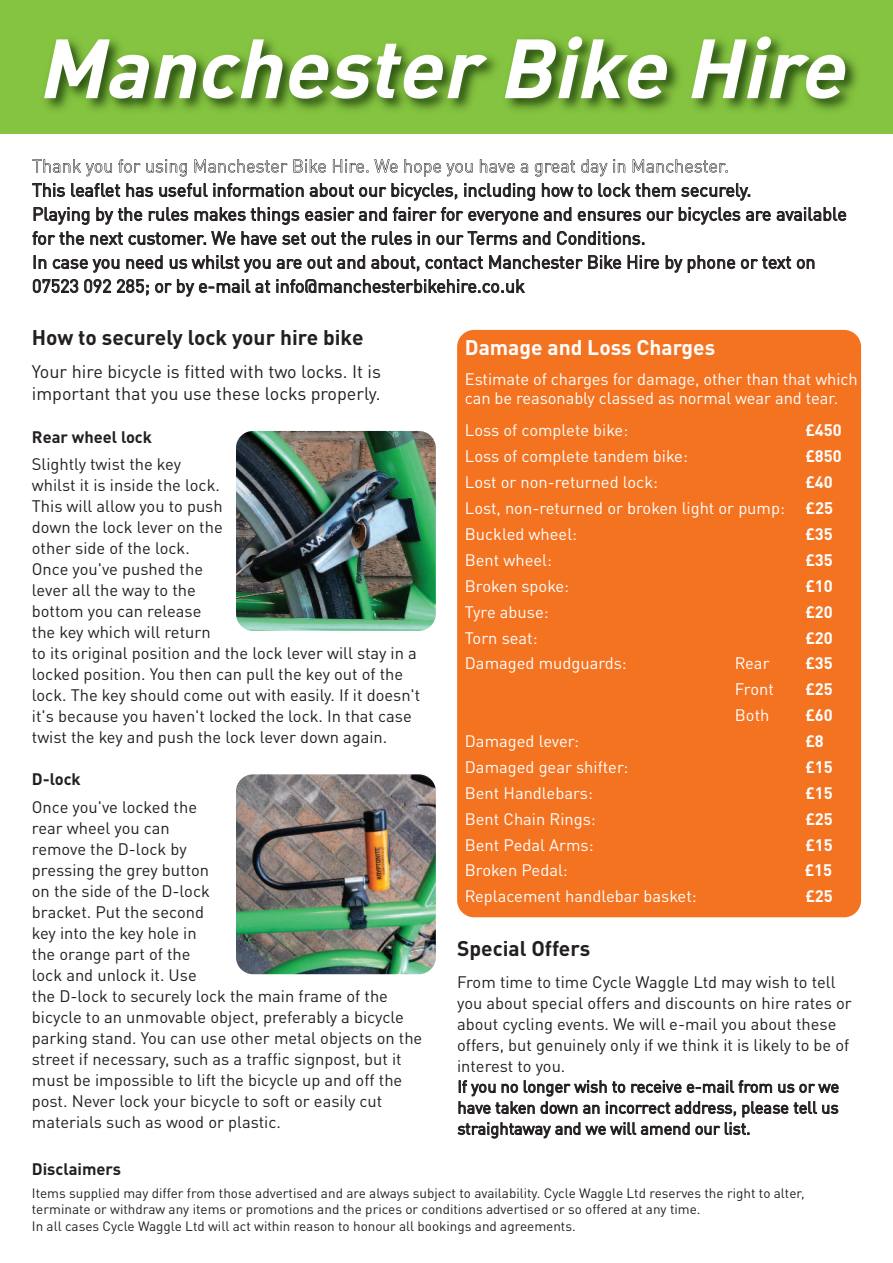
<style>
.page{position:relative;width:893px;height:1263px;background:#fff}
.page>*{position:absolute;margin:0;border:0;box-sizing:border-box;transform-origin:0 0}
.t1{font:italic 700 82.5px "DIN Alternate";color:#fff}
.t2{font:700 21px "DIN";color:#231f20}
.t3{font:700 21px "DIN";color:#fff}
.t4{font:18px/24px "DIN Pro";color:#231f20}
.t5{font:16.5px/21px "DIN Pro";color:#231f20}
.t6{font:16.5px/19.5px "DIN Pro";color:#fff}
.t7{font:700 16.5px "DIN";color:#fff}
.t8{font:700 16.5px "DIN";color:#231f20}
.t9{font:13.5px/16.5px "DIN Pro";color:#231f20}
.s1{font-family:"DIN";font-weight:700}
</style>
<div class="page">
<div style="left:0;top:0;width:893px;height:133px;background:#84c440"></div>
<div style="left:457px;top:330px;width:404px;height:587px;background:#f47321;border-radius:17px"></div>
<img style="left:0;top:37px;width:893px;height:97px">
<img style="left:32px;top:159px;width:696px;height:18px">
<img style="left:32px;top:160px;width:19px;height:13px">
<img style="left:236px;top:431px;width:200px;height:200px;border-radius:17px">
<img style="left:236px;top:774px;width:200px;height:200px;border-radius:17px">
<h1 class="t1" style="left:37px;top:40px;width:808px">Manchester Bike Hire</h1>
<p class="t4" style="left:32px;top:180px;width:816px">This leaflet has useful information about our bicycles, including how to lock them securely.<br>Playing by the rules makes things easier and fairer for everyone and ensures our bicycles are available for the next customer. We have set out the rules in our Terms and Conditions.<br>In case you need us whilst you are out and about, contact Manchester Bike Hire by phone or text on 07523 092 285; or by e-mail at info@manchesterbikehire.co.uk</p>
<p class="t2" style="left:32px;top:330px;width:333px">How to securely lock your hire bike</p>
<p class="t4" style="left:32px;top:362px;width:351px;line-height:22.5px">Your hire bicycle is fitted with two locks. It is important that you use these locks properly.</p>
<p class="t8" style="left:32px;top:431px;width:122px">Rear wheel lock</p>
<p class="t5" style="left:32px;top:455px;width:390px">Slightly twist the key<br>whilst it is inside the lock.<br>This will allow you to push<br>down the lock lever on the<br>other side of the lock.<br>Once you've pushed the<br>lever all the way to the<br>bottom you can release<br>the key which will return<br>to its original position and the lock lever will stay in a locked position. You then can pull the key out of the lock. The key should come out with easily. If it doesn't it's because you haven't locked the lock. In that case twist the key and push the lock lever down again.</p>
<p class="t8" style="left:32px;top:773px;width:50px">D-lock</p>
<p class="t5" style="left:32px;top:798px;width:392px">Once you've locked the<br>rear wheel you can<br>remove the D-lock by<br>pressing the grey button<br>on the side of the D-lock<br>bracket. Put the second<br>key into the key hole in<br>the orange part of the<br>lock and unlock it. Use<br>the D-lock to securely lock the main frame of the bicycle to an unmovable object, preferably a bicycle parking stand. You can use other metal objects on the street if necessary, such as a traffic signpost, but it must be impossible to lift the bicycle up and off the post. Never lock your bicycle to soft or easily cut materials such as wood or plastic.</p>
<p class="t3" style="left:465px;top:340px;width:252px">Damage and Loss Charges</p>
<p class="t6" style="left:465px;top:371px;width:394px">Estimate of charges for damage, other than that which can be reasonably classed as normal wear and tear.</p>
<p class="t6" style="left:465px;top:423px;width:165px">Loss of complete bike:</p>
<p class="t7" style="left:805px;top:425px;width:38px">£450</p>
<p class="t6" style="left:465px;top:449px;width:225px">Loss of complete tandem bike:</p>
<p class="t7" style="left:805px;top:451px;width:38px">£850</p>
<p class="t6" style="left:465px;top:474px;width:195px">Lost or non-returned lock:</p>
<p class="t7" style="left:805px;top:476px;width:29px">£40</p>
<p class="t6" style="left:465px;top:497px;width:370px;line-height:26px">Lost, non-returned or broken light or pump: <span class="s1">£25<br></span>Buckled wheel:</p>
<p class="t7" style="left:805px;top:528px;width:29px">£35</p>
<p class="t6" style="left:465px;top:552px;width:89px">Bent wheel:</p>
<p class="t7" style="left:805px;top:554px;width:29px">£35</p>
<p class="t6" style="left:465px;top:578px;width:106px">Broken spoke:</p>
<p class="t7" style="left:805px;top:580px;width:29px">£10</p>
<p class="t6" style="left:465px;top:604px;width:85px">Tyre abuse:</p>
<p class="t7" style="left:805px;top:606px;width:29px">£20</p>
<p class="t6" style="left:465px;top:630px;width:74px">Torn seat:</p>
<p class="t7" style="left:805px;top:632px;width:29px">£20</p>
<p class="t6" style="left:465px;top:656px;width:163px">Damaged mudguards:</p>
<p class="t6" style="left:735px;top:656px;width:36px">Rear</p>
<p class="t7" style="left:805px;top:658px;width:29px">£35</p>
<p class="t6" style="left:735px;top:681px;width:41px">Front</p>
<p class="t7" style="left:805px;top:683px;width:29px">£25</p>
<p class="t6" style="left:735px;top:707px;width:36px">Both</p>
<p class="t7" style="left:805px;top:709px;width:29px">£60</p>
<p class="t6" style="left:465px;top:733px;width:116px">Damaged lever:</p>
<p class="t7" style="left:805px;top:735px;width:20px">£8</p>
<p class="t6" style="left:465px;top:759px;width:165px">Damaged gear shifter:</p>
<p class="t7" style="left:805px;top:761px;width:29px">£15</p>
<p class="t6" style="left:465px;top:785px;width:130px">Bent Handlebars:</p>
<p class="t7" style="left:805px;top:787px;width:29px">£15</p>
<p class="t6" style="left:465px;top:811px;width:132px">Bent Chain Rings:</p>
<p class="t7" style="left:805px;top:813px;width:29px">£25</p>
<p class="t6" style="left:465px;top:837px;width:130px">Bent Pedal Arms:</p>
<p class="t7" style="left:805px;top:839px;width:29px">£15</p>
<p class="t6" style="left:465px;top:863px;width:104px">Broken Pedal:</p>
<p class="t7" style="left:805px;top:865px;width:29px">£15</p>
<p class="t6" style="left:465px;top:888px;width:233px">Replacement handlebar basket:</p>
<p class="t7" style="left:805px;top:890px;width:29px">£25</p>
<p class="t2" style="left:457px;top:941px;width:135px">Special Offers</p>
<p class="t5" style="left:457px;top:973px;width:396px">From time to time Cycle Waggle Ltd may wish to tell you about special offers and discounts on hire rates or about cycling events. We will e-mail you about these offers, but genuinely only if we think it is likely to be of interest to you.<br>If you no longer wish to receive e-mail from us or we have taken down an incorrect address, please tell us straightaway and we will amend our list.</p>
<p class="t8" style="left:32px;top:1163px;width:91px">Disclaimers</p>
<p class="t9" style="left:32px;top:1186px;width:774px">Items supplied may differ from those advertised and are always subject to availability. Cycle Waggle Ltd reserves the right to alter, terminate or withdraw any items or promotions and the prices or conditions advertised or so offered at any time.<br>In all cases Cycle Waggle Ltd will act within reason to honour all bookings and agreements.</p>
</div>
